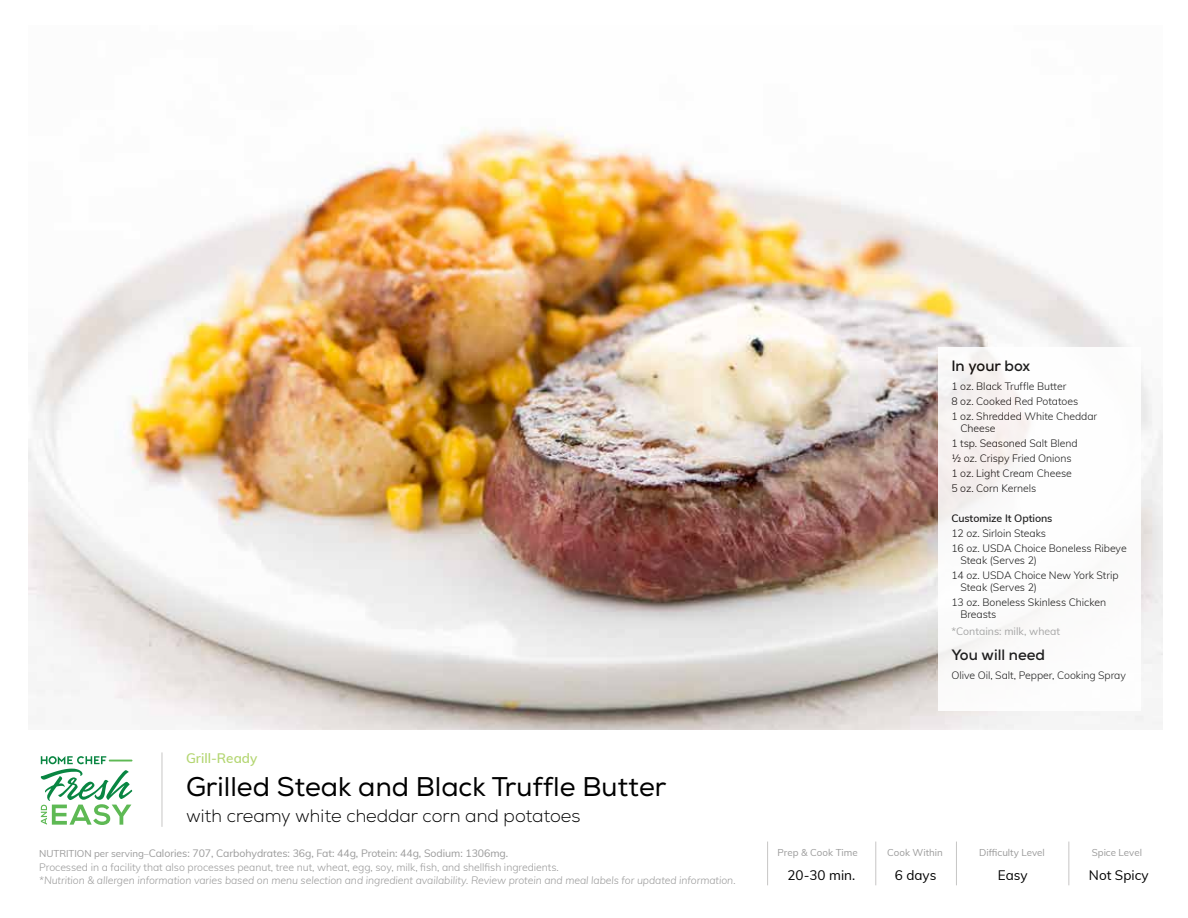
<style>
.page{position:relative;width:1188px;height:918px;background:#fff}
.page>*{position:absolute;margin:0;border:0;box-sizing:border-box;transform-origin:0 0}
.t1{font:27px "Nexa";color:#000}
.t2{font:300 18px "Nexa";color:#000}
.t3{font:700 15px "Nexa";color:#000}
.t4{font:13.5px "Muli";color:#000}
.t5{font:600 13.5px "Muli";color:#b4d672}
.t6{font:300 10.5px/15px "Muli";letter-spacing:-.005em;color:#000}
.t7{font:300 10.5px/13.5px "Muli";letter-spacing:-.005em;color:#9a9a9a}
.t8{font:italic 300 10.5px "Muli";letter-spacing:-.005em;color:#9a9a9a}
.t9{font:10.5px "Muli";color:#9a9a9a}
.t10{font:600 10.5px "Muli";letter-spacing:-.005em;color:#000}
.t11{font:9.75px "Muli";color:#9a9a9a}
.s1{font-weight:400;font-size:9.75px}
.s2{font-weight:400}
</style>
<div class="page">
<img style="left:29px;top:127px;width:1133px;height:603px">
<hr style="left:162px;top:752px;width:1px;height:75px;background:#c7c6c5">
<div style="left:938px;top:347px;width:203px;height:364px;background:#fff"></div>
<svg style="left:41px;top:756px;width:91px;height:69px"></svg>
<hr style="left:875px;top:842px;width:1px;height:43px;background:#c7c6c5">
<hr style="left:956px;top:842px;width:1px;height:43px;background:#c7c6c5">
<hr style="left:1068px;top:842px;width:1px;height:43px;background:#c7c6c5">
<hr style="left:767px;top:842px;width:1px;height:43px;background:#c7c6c5">
<p class="t5" style="left:186px;top:749px;width:73px">Grill-Ready</p>
<h1 class="t1" style="left:186px;top:771px;width:482px">Grilled Steak and Black Truffle Butter</h1>
<h2 class="t2" style="left:186px;top:805px;width:396px">with creamy white cheddar corn and potatoes</h2>
<p class="t7" style="left:39px;top:846px;width:521px"><span class="s1">NUTRITION per serving–</span><span class="s2">Calories: 707, Carbohydrates: 36g, Fat: 44g, Protein: 44g, Sodium: 1306mg.<br></span>Processed in a facility that also processes peanut, tree nut, wheat, egg, soy, milk, fish, and shellfish ingredients.</p>
<p class="t8" style="left:39px;top:873px;width:698px">*Nutrition &amp; allergen information varies based on menu selection and ingredient availability. Review protein and meal labels for updated information.</p>
<h3 class="t3" style="left:951px;top:356px;width:80px">In your box</h3>
<p class="t6" style="left:951px;top:378px;width:147px">1 oz. Black Truffle Butter<br>8 oz. Cooked Red Potatoes<br>1 oz. Shredded White Cheddar</p>
<p class="t6" style="left:951px;top:420px;width:128px;text-indent:9px">Cheese<br>1 tsp. Seasoned Salt Blend ½ oz. Crispy Fried Onions<br>1 oz. Light Cream Cheese<br>5 oz. Corn Kernels</p>
<p class="t10" style="left:951px;top:511px;width:103px">Customize It Options</p>
<p class="t6" style="left:951px;top:525px;width:177px">12 oz. Sirloin Steaks<br>16 oz. USDA Choice Boneless Ribeye</p>
<p class="t6" style="left:951px;top:552px;width:169px;text-indent:9px">Steak (Serves 2)<br>14 oz. USDA Choice New York Strip</p>
<p class="t6" style="left:951px;top:579px;width:156px;text-indent:9px">Steak (Serves 2)<br>13 oz. Boneless Skinless Chicken</p>
<p class="t6" style="left:960px;top:606px;width:38px">Breasts</p>
<p class="t9" style="left:951px;top:624px;width:110px">*Contains: milk, wheat</p>
<h3 class="t3" style="left:951px;top:645px;width:95px">You will need</h3>
<p class="t6" style="left:951px;top:667px;width:176px">Olive Oil, Salt, Pepper, Cooking Spray</p>
<p class="t11" style="left:778px;top:845px;width:82px">Prep &amp; Cook Time</p>
<p class="t11" style="left:887px;top:845px;width:57px">Cook Within</p>
<p class="t11" style="left:979px;top:845px;width:67px">Difficulty Level</p>
<p class="t11" style="left:1092px;top:845px;width:52px">Spice Level</p>
<p class="t4" style="left:787px;top:865px;width:69px">20-30 min.</p>
<p class="t4" style="left:895px;top:865px;width:43px">6 days</p>
<p class="t4" style="left:998px;top:865px;width:31px">Easy</p>
<p class="t4" style="left:1089px;top:865px;width:61px">Not Spicy</p>
</div>
